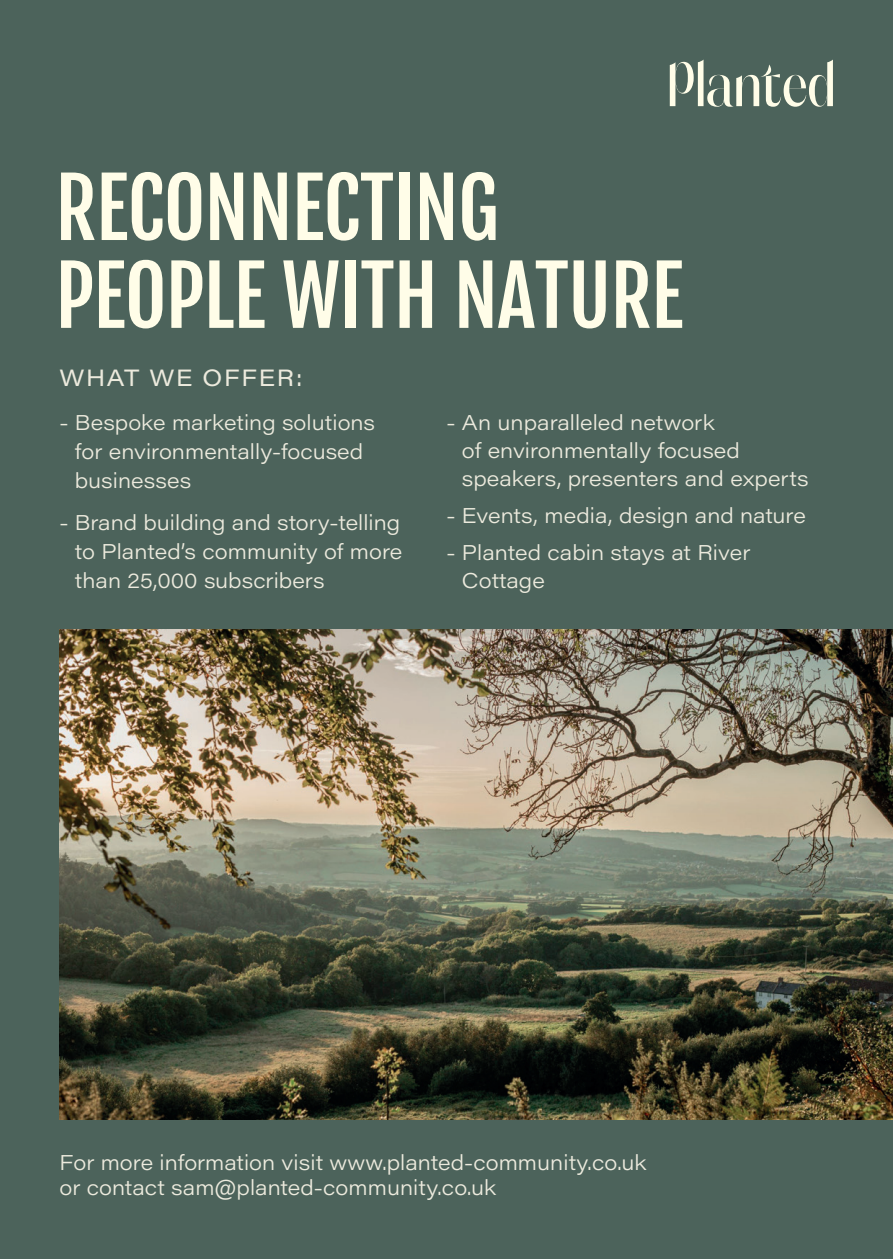
<style>
.page{position:relative;width:893px;height:1259px;background:#4c635b}
.page>*{position:absolute;margin:0;border:0;box-sizing:border-box;transform-origin:0 0}
.t1{font:81px/87.9px "Fjalla One";letter-spacing:-.01em;color:#fffde8}
.t2{font:23.1px "Acumin Pro Wide";letter-spacing:.07em;color:#eceadd}
.t3{font:300 21px/28.8px "Acumin Pro Wide";color:#eceadd}
</style>
<div class="page">
<img style="left:60px;top:629px;width:833px;height:490px">
<svg style="left:670px;top:60px;width:163px;height:47px"></svg>
<h1 class="t1" style="left:55px;top:164px;width:630px">RECONNECTING<br>PEOPLE WITH NATURE</h1>
<p class="t2" style="left:60px;top:361px;width:244px">WHAT WE OFFER:</p>
<p class="t3" style="left:75px;top:407px;width:302px;text-indent:-15px">- Bespoke marketing solutions for environmentally-focused businesses</p>
<p class="t3" style="left:75px;top:507px;width:329px;text-align:justify;text-indent:-15px">- Brand building and story-telling to Planted’s community of more than 25,000 subscribers</p>
<p class="t3" style="left:462px;top:408px;width:348px;text-indent:-15px">- An unparalleled network<br>of environmentally focused speakers, presenters and experts</p>
<p class="t3" style="left:446px;top:500px;width:361px">- Events, media, design and nature</p>
<p class="t3" style="left:462px;top:537px;width:290px;text-indent:-15px">- Planted cabin stays at River<br>Cottage</p>
<p class="t3" style="left:60px;top:1149px;width:589px;line-height:25.2px">For more information visit www.planted-community.co.uk or contact sam@planted-community.co.uk</p>
</div>
